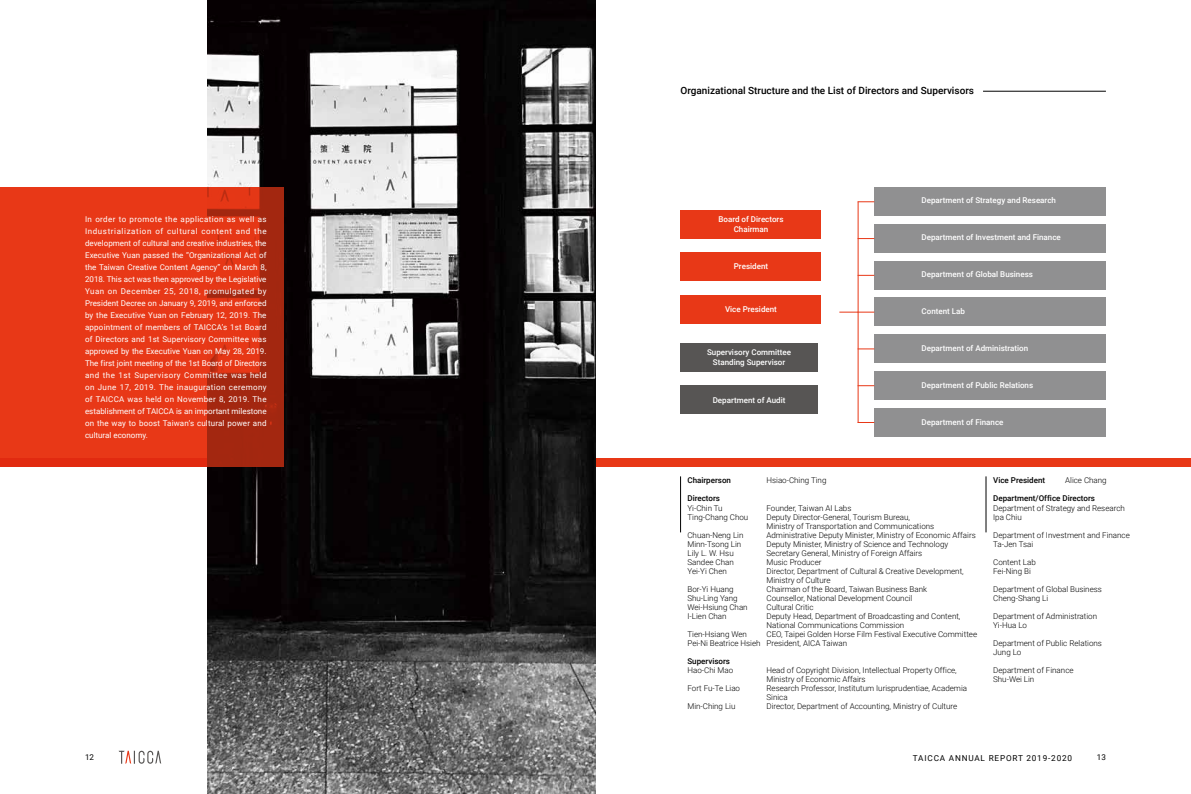
<style>
.page{position:relative;width:1191px;height:794px;background:#fff}
.page>*{position:absolute;margin:0;border:0;box-sizing:border-box;transform-origin:0 0}
.t1{font:500 10px "Roboto";color:#000}
.t2{font:8.2px "Roboto";letter-spacing:.1em;color:#000}
.t3{font:300 8px/9px "Roboto";color:#000}
.t4{font:8px/12px "Roboto";letter-spacing:.02em;color:#fff;text-align:justify}
.t5{font:500 8px/10px "Roboto";color:#fff;text-align:center}
.t6{font:500 8px "Roboto";color:#000}
.t7{font:8px "Roboto";color:#000}
</style>
<div class="page">
<div style="left:0;top:458px;width:1191px;height:8px;background:#e83817"></div>
<svg style="left:119px;top:750px;width:42px;height:13px"></svg>
<div style="left:874px;top:408px;width:232px;height:29px;background:#909091"></div>
<div style="left:874px;top:371px;width:232px;height:29px;background:#909091"></div>
<div style="left:874px;top:334px;width:232px;height:29px;background:#909091"></div>
<div style="left:874px;top:298px;width:232px;height:28px;background:#909091"></div>
<div style="left:874px;top:261px;width:232px;height:28px;background:#909091"></div>
<div style="left:874px;top:224px;width:232px;height:28px;background:#909091"></div>
<div style="left:874px;top:187px;width:232px;height:28px;background:#909091"></div>
<img style="left:208px;top:0;width:387px;height:794px">
<div style="left:680px;top:386px;width:137px;height:28px;background:#575554"></div>
<div style="left:680px;top:343px;width:137px;height:28px;background:#575554"></div>
<div style="left:680px;top:252px;width:141px;height:29px;background:#e83817"></div>
<div style="left:680px;top:295px;width:141px;height:28px;background:#e83817"></div>
<div style="left:680px;top:210px;width:141px;height:28px;background:#e83817"></div>
<svg style="left:858px;top:422px;width:16px;height:1px"></svg>
<svg style="left:858px;top:385px;width:16px;height:1px"></svg>
<svg style="left:858px;top:348px;width:16px;height:1px"></svg>
<svg style="left:839px;top:312px;width:35px;height:1px"></svg>
<svg style="left:858px;top:275px;width:16px;height:1px"></svg>
<svg style="left:858px;top:238px;width:16px;height:1px"></svg>
<svg style="left:857px;top:201px;width:17px;height:1px"></svg>
<hr style="left:857px;top:202px;width:1px;height:221px;background:#e83817">
<hr style="left:983px;top:91px;width:123px;height:1px;background:#000">
<hr style="left:680px;top:476px;width:1px;height:56px;background:#000">
<hr style="left:985px;top:476px;width:1px;height:56px;background:#000">
<svg style="left:0;top:187px;width:283px;height:279px;background:#dc3415"></svg>
<p class="t4" style="left:85px;top:213px;width:183px">In order to promote the application as well as Industrialization of cultural content and the development of cultural and creative industries, the Executive Yuan passed the “Organizational Act of the Taiwan Creative Content Agency” on March 8, 2018. This act was then approved by the Legislative Yuan on December 25, 2018, promulgated by President Decree on January 9, 2019, and enforced by the Executive Yuan on February 12, 2019. The appointment of members of TAICCA’s 1st Board of Directors and 1st Supervisory Committee was approved by the Executive Yuan on May 28, 2019.<br>The first joint meeting of the 1st Board of Directors and the 1st Supervisory Committee was held on June 17, 2019. The inauguration ceremony of TAICCA was held on November 8, 2019. The establishment of TAICCA is an important milestone on the way to boost Taiwan’s cultural power and cultural economy.</p>
<p class="t1" style="left:680px;top:83px;width:295px">Organizational Structure and the List of Directors and Supervisors</p>
<p class="t5" style="left:718px;top:214px;width:67px">Board of Directors<br>Chairman</p>
<p class="t5" style="left:734px;top:261px;width:36px">President</p>
<p class="t5" style="left:725px;top:304px;width:53px">Vice President</p>
<p class="t5" style="left:707px;top:347px;width:86px">Supervisory Committee<br>Standing Supervisor</p>
<p class="t5" style="left:712px;top:394px;width:74px">Department of Audit</p>
<p class="t5" style="left:921px;top:194px;width:136px">Department of Strategy and Research</p>
<p class="t5" style="left:921px;top:231px;width:141px">Department of Investment and Finance</p>
<p class="t5" style="left:921px;top:268px;width:113px">Department of Global Business</p>
<p class="t5" style="left:921px;top:305px;width:45px">Content Lab</p>
<p class="t5" style="left:921px;top:342px;width:108px">Department of Administration</p>
<p class="t5" style="left:921px;top:379px;width:113px">Department of Public Relations</p>
<p class="t5" style="left:921px;top:416px;width:83px">Department of Finance</p>
<p class="t6" style="left:687px;top:475px;width:45px">Chairperson</p>
<p class="t3" style="left:766px;top:475px;width:61px">Hsiao-Ching Ting</p>
<p class="t6" style="left:687px;top:493px;width:34px">Directors</p>
<p class="t3" style="left:687px;top:503px;width:37px">Yi-Chin Tu</p>
<p class="t3" style="left:766px;top:503px;width:86px">Founder, Taiwan AI Labs</p>
<p class="t3" style="left:687px;top:512px;width:62px">Ting-Chang Chou</p>
<p class="t3" style="left:766px;top:512px;width:169px">Deputy Director-General, Tourism Bureau,<br>Ministry of Transportation and Communications</p>
<p class="t3" style="left:687px;top:530px;width:57px">Chuan-Neng Lin</p>
<p class="t3" style="left:766px;top:530px;width:211px">Administrative Deputy Minister, Ministry of Economic Affairs</p>
<p class="t3" style="left:687px;top:539px;width:55px">Minn-Tsong Lin</p>
<p class="t3" style="left:766px;top:539px;width:183px">Deputy Minister, Ministry of Science and Technology</p>
<p class="t3" style="left:687px;top:548px;width:48px">Lily L. W. Hsu</p>
<p class="t3" style="left:766px;top:548px;width:157px">Secretary General, Ministry of Foreign Affairs</p>
<p class="t3" style="left:687px;top:557px;width:48px">Sandee Chan</p>
<p class="t3" style="left:766px;top:557px;width:57px">Music Producer</p>
<p class="t3" style="left:687px;top:566px;width:41px">Yei-Yi Chen</p>
<p class="t3" style="left:766px;top:566px;width:199px">Director, Department of Cultural &amp; Creative Development,<br>Ministry of Culture</p>
<p class="t3" style="left:687px;top:584px;width:48px">Bor-Yi Huang</p>
<p class="t3" style="left:766px;top:584px;width:162px">Chairman of the Board, Taiwan Business Bank</p>
<p class="t3" style="left:687px;top:593px;width:52px">Shu-Ling Yang</p>
<p class="t3" style="left:766px;top:593px;width:147px">Counsellor, National Development Council</p>
<p class="t3" style="left:687px;top:602px;width:62px">Wei-Hsiung Chan</p>
<p class="t3" style="left:766px;top:602px;width:49px">Cultural Critic</p>
<p class="t3" style="left:687px;top:611px;width:41px">I-Lien Chan</p>
<p class="t3" style="left:766px;top:611px;width:195px">Deputy Head, Department of Broadcasting and Content,<br>National Communications Commission</p>
<p class="t3" style="left:687px;top:629px;width:61px">Tien-Hsiang Wen</p>
<p class="t3" style="left:687px;top:629px;width:291px;text-indent:79px">CEO, Taipei Golden Horse Film Festival Executive Committee<br>Pei-Ni Beatrice Hsieh President, AICA Taiwan</p>
<p class="t6" style="left:687px;top:656px;width:44px">Supervisors</p>
<p class="t3" style="left:687px;top:665px;width:47px">Hao-Chi Mao</p>
<p class="t3" style="left:766px;top:665px;width:192px">Head of Copyright Division, Intellectual Property Office,<br>Ministry of Economic Affairs</p>
<p class="t3" style="left:687px;top:683px;width:54px">Fort Fu-Te Liao</p>
<p class="t3" style="left:766px;top:683px;width:202px">Research Professor, Institutum Iurisprudentiae, Academia<br>Sinica</p>
<p class="t3" style="left:687px;top:701px;width:49px">Min-Ching Liu</p>
<p class="t3" style="left:766px;top:701px;width:192px">Director, Department of Accounting, Ministry of Culture</p>
<p class="t6" style="left:993px;top:475px;width:53px">Vice President</p>
<p class="t3" style="left:1065px;top:475px;width:43px">Alice Chang</p>
<p class="t6" style="left:993px;top:493px;width:103px">Department/Office Directors</p>
<p class="t3" style="left:993px;top:503px;width:133px">Department of Strategy and Research<br>Ipa Chiu</p>
<p class="t3" style="left:993px;top:530px;width:138px">Department of Investment and Finance<br>Ta-Jen Tsai</p>
<p class="t3" style="left:993px;top:557px;width:44px">Content Lab<br>Fei-Ning Bi</p>
<p class="t3" style="left:993px;top:584px;width:110px">Department of Global Business<br>Cheng-Shang Li</p>
<p class="t3" style="left:993px;top:611px;width:105px">Department of Administration<br>Yi-Hua Lo</p>
<p class="t3" style="left:993px;top:638px;width:110px">Department of Public Relations<br>Jung Lo</p>
<p class="t3" style="left:993px;top:665px;width:82px">Department of Finance<br>Shu-Wei Lin</p>
<p class="t7" style="left:85px;top:752px;width:10px">12</p>
<p class="t2" style="left:913px;top:752px;width:161px">TAICCA ANNUAL REPORT 2019-2020</p>
<p class="t7" style="left:1097px;top:752px;width:10px">13</p>
</div>
